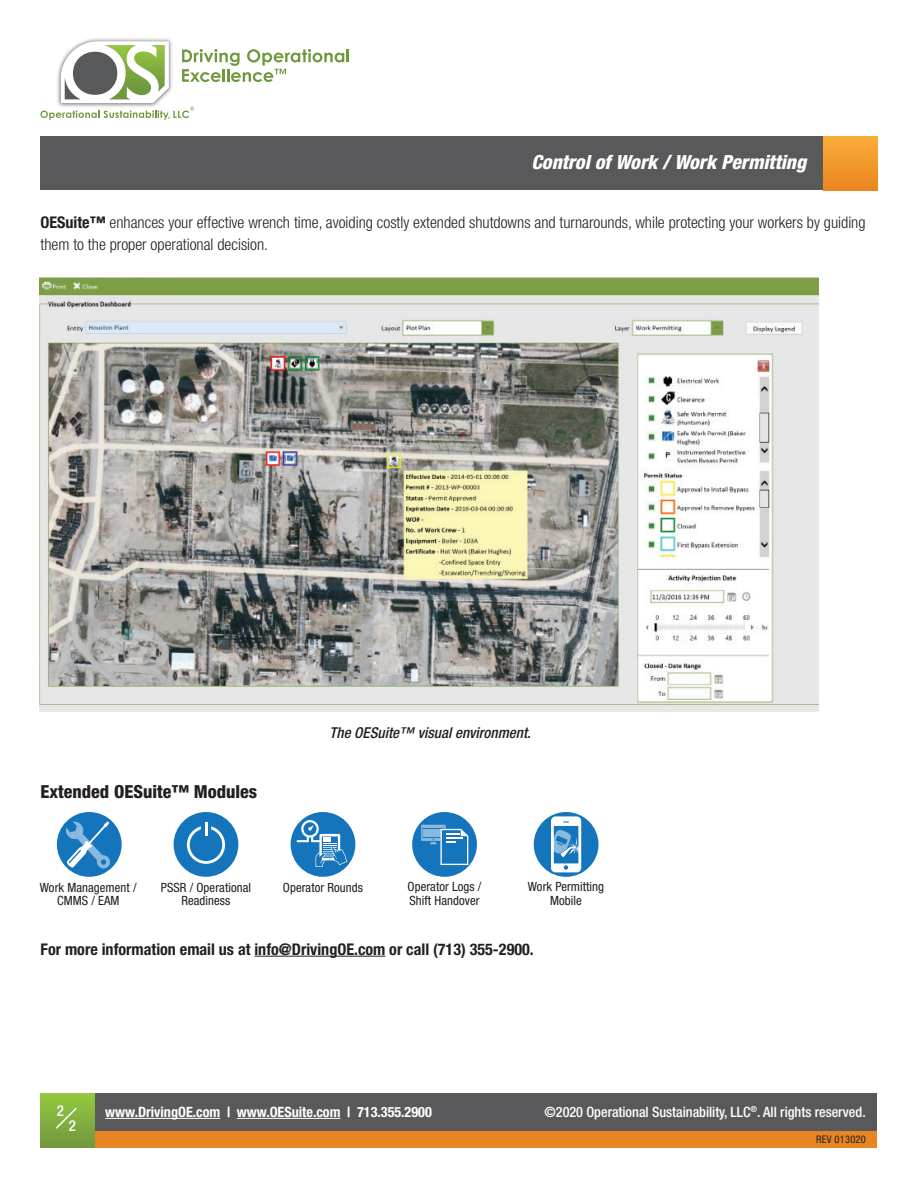
<style>
.page{position:relative;width:918px;height:1188px;background:#fff}
.page>*{position:absolute;margin:0;border:0;box-sizing:border-box;transform-origin:0 0}
.t1{font:italic 800 condensed 19.5px "Helvetica Neue LT Std";color:#fff}
.t2{font:800 condensed 18px "Helvetica Neue LT Std";color:#231f20}
.t3{font:300 condensed 16.2px/21.5px "Helvetica Neue LT Std";color:#231f20}
.t4{font:700 condensed 16.2px "Helvetica Neue LT Std";color:#231f20}
.t5{font:italic 500 condensed 15px "Helvetica Neue LT Std";color:#231f20}
.t6{font:500 condensed 15px "Helvetica Neue LT Std";color:#fff}
.t7{font:500 condensed 14.25px "Helvetica Neue LT Std";letter-spacing:-.005em;color:#fff}
.t8{font:700 condensed 14.25px "Helvetica Neue LT Std";letter-spacing:-.005em;color:#fff}
.t9{font:condensed 12.75px/13.5px "Helvetica Neue LT Std";letter-spacing:.005em;color:#211e1e;text-align:center}
.t10{font:condensed 10.5px "Helvetica Neue LT Std";letter-spacing:.02em;color:#231f20}
.s1{font-weight:700}
</style>
<div class="page">
<div style="left:40px;top:136px;width:838px;height:54px;background:#59595c"></div>
<img style="left:84px;top:38px;width:87px;height:3px">
<svg style="left:41px;top:41px;width:308px;height:79px"></svg>
<div style="left:824px;top:136px;width:54px;height:54px;background:linear-gradient(to bottom,#fbae39,#ea8620)"></div>
<div style="left:40px;top:1094px;width:838px;height:54px;background:#59595c"></div>
<div style="left:40px;top:1131px;width:838px;height:17px;background:#e88523"></div>
<div style="left:40px;top:1094px;width:54px;height:54px;background:linear-gradient(to bottom,#94c93e,#71973f)"></div>
<svg style="left:54px;top:1106px;width:24px;height:24px"></svg>
<hr style="left:105px;top:1118px;width:115px;height:1px;background:#fff">
<hr style="left:237px;top:1118px;width:103px;height:1px;background:#fff">
<img style="left:39px;top:277px;width:779px;height:435px">
<hr style="left:254px;top:956px;width:131px;height:1px;background:#231f20">
<div style="left:291px;top:812px;width:64px;height:65px;background:#1575bc;border-radius:50%"></div>
<svg style="left:297px;top:820px;width:50px;height:47px"></svg>
<div style="left:412px;top:812px;width:65px;height:65px;background:#1575bc;border-radius:50%"></div>
<svg style="left:421px;top:825px;width:47px;height:40px"></svg>
<div style="left:57px;top:812px;width:65px;height:65px;background:#1575bc;border-radius:50%"></div>
<svg style="left:66px;top:821px;width:44px;height:47px"></svg>
<div style="left:174px;top:812px;width:64px;height:65px;background:#1575bc;border-radius:50%"></div>
<svg style="left:187px;top:822px;width:38px;height:42px"></svg>
<div style="left:534px;top:812px;width:65px;height:65px;background:#1575bc;border-radius:50%"></div>
<svg style="left:551px;top:816px;width:30px;height:56px"></svg>
<p class="t1" style="left:531px;top:150px;width:276px">Control of Work / Work Permitting</p>
<p class="t3" style="left:40px;top:212px;width:827px"><span class="s1">OESuite™</span> enhances your effective wrench time, avoiding costly extended shutdowns and turnarounds, while protecting your workers by guiding them to the proper operational decision.</p>
<p class="t2" style="left:41px;top:780px;width:218px">Extended OESuite™ Modules</p>
<p class="t5" style="left:330px;top:724px;width:203px">The OESuite™ visual environment.</p>
<p class="t9" style="left:283px;top:880px;width:82px">Operator Rounds</p>
<p class="t9" style="left:408px;top:880px;width:75px;text-align:left">Operator Logs /<br>Shift Handover</p>
<p class="t9" style="left:40px;top:880px;width:98px">Work Management /<br>CMMS / EAM</p>
<p class="t9" style="left:161px;top:881px;width:92px">PSSR / Operational<br>Readiness</p>
<p class="t9" style="left:528px;top:880px;width:78px">Work Permitting<br>Mobile</p>
<p class="t4" style="left:41px;top:939px;width:495px">For more information email us at info@DrivingOE.com or call (713) 355-2900.</p>
<p class="t6" style="left:57px;top:1102px;width:9px">2</p>
<p class="t6" style="left:69px;top:1117px;width:9px">2</p>
<p class="t8" style="left:105px;top:1103px;width:328px">www.DrivingOE.com | www.OESuite.com | 713.355.2900</p>
<p class="t7" style="left:545px;top:1103px;width:323px">©2020 Operational Sustainability, LLC<sup>®</sup>. All rights reserved.</p>
<p class="t10" style="left:816px;top:1134px;width:51px">REV 013020</p>
</div>
